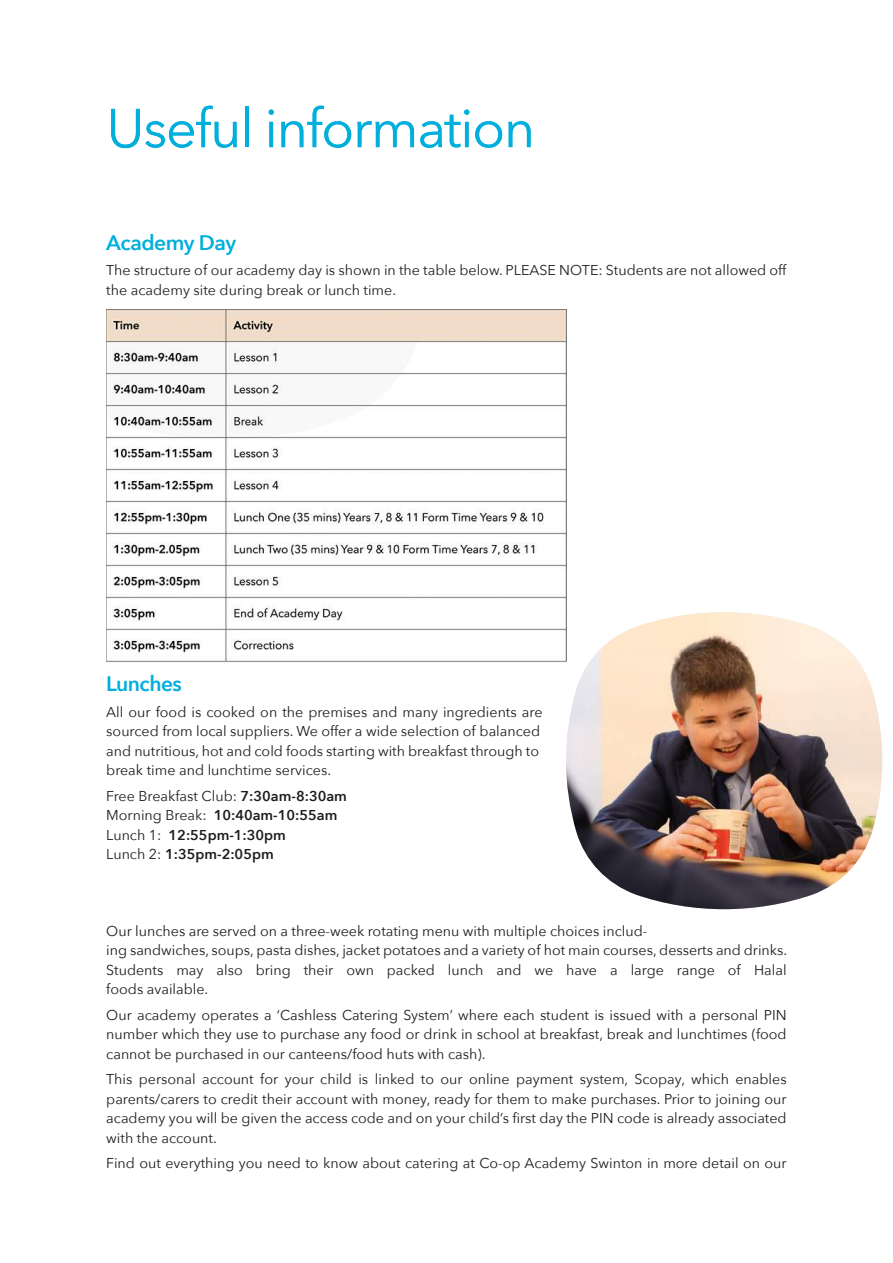
<style>
.page{position:relative;width:893px;height:1263px;background:#fff}
.page>*{position:absolute;margin:0;border:0;box-sizing:border-box;transform-origin:0 0}
.t1{font:54px "Avenir Next";letter-spacing:-.025em;color:#00afdc}
.t2{font:600 21px "Avenir Next";letter-spacing:-.025em;color:#00afdc}
.t3{font:14.25px/19.5px "Avenir Next";color:#1d1d1b}
.t4{font:600 14.25px/19.5px "Avenir Next";color:#1d1d1b}
.s1{font-weight:400}
</style>
<div class="page">
<img style="left:566px;top:612px;width:316px;height:297px">
<img style="left:106px;top:309px;width:460px;height:353px">
<h1 class="t1" style="left:106px;top:83px;width:430px">Useful information</h1>
<h2 class="t2" style="left:106px;top:224px;width:131px">Academy Day</h2>
<p class="t3" style="left:106px;top:260px;width:681px">The structure of our academy day is shown in the table below. PLEASE NOTE: Students are not allowed off the academy site during break or lunch time.</p>
<h2 class="t2" style="left:106px;top:666px;width:77px">Lunches</h2>
<p class="t3" style="left:106px;top:702px;width:438px">All our food is cooked on the premises and many ingredients are sourced from local suppliers. We offer a wide selection of balanced and nutritious, hot and cold foods starting with breakfast through to break time and lunchtime services.</p>
<p class="t4" style="left:106px;top:786px;width:242px"><span class="s1">Free Breakfast Club:</span> 7:30am-8:30am<br><span class="s1">Morning Break:</span> 10:40am-10:55am<br><span class="s1">Lunch 1:</span> 12:55pm-1:30pm<br><span class="s1">Lunch 2:</span> 1:35pm-2:05pm</p>
<p class="t3" style="left:106px;top:921px;width:682px">Our lunches are served on a three-week rotating menu with multiple choices includ-<br>ing sandwiches, soups, pasta dishes, jacket potatoes and a variety of hot main courses, desserts and drinks.<br>Students may also bring their own packed lunch and we have a large range of Halal foods available.</p>
<p class="t3" style="left:106px;top:1005px;width:682px;text-align:justify">Our academy operates a ‘Cashless Catering System’ where each student is issued with a personal PIN number which they use to purchase any food or drink in school at breakfast, break and lunchtimes (food cannot be purchased in our canteens/food huts with cash).</p>
<p class="t3" style="left:106px;top:1069px;width:682px;text-align:justify">This personal account for your child is linked to our online payment system, Scopay, which enables parents/carers to credit their account with money, ready for them to make purchases. Prior to joining our academy you will be given the access code and on your child’s first day the PIN code is already associated with the account.</p>
<p class="t3" style="left:106px;top:1153px;width:682px">Find out everything you need to know about catering at Co-op Academy Swinton in more detail on our</p>
</div>
